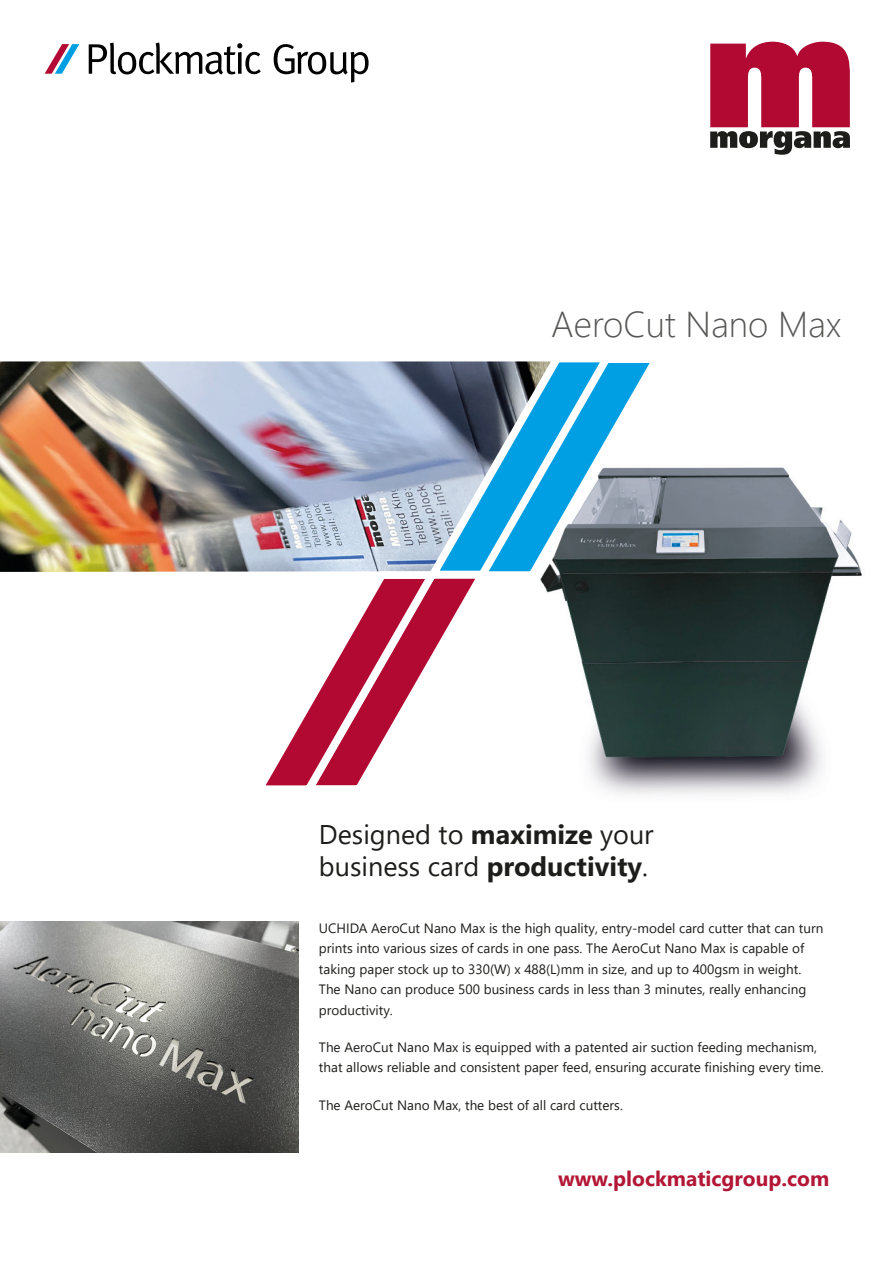
<style>
.page{position:relative;width:893px;height:1263px;background:#fff}
.page>*{position:absolute;margin:0;border:0;box-sizing:border-box;transform-origin:0 0}
.Paragraph_Style_1{font:300 36px "Segoe UI";color:#575756}
.Paragraph_Style_2{font:27px/32.4px "Segoe UI";color:#1d1d1b}
.Paragraph_Style_5{font:700 21px "Segoe UI";color:#b31736}
.Paragraph_Style_4{font:13.5px/20.4px "Segoe UI";color:#1d1d1b}
.s1{font-weight:700}
</style>
<div class="page">
<img style="left:0;top:361px;width:259px;height:211px">
<img style="left:606px;top:467px;width:256px;height:328px">
<svg style="left:710px;top:42px;width:140px;height:113px"></svg>
<svg style="left:661px;top:467px;width:9px;height:116px"></svg>
<svg style="left:259px;top:361px;width:402px;height:428px"></svg>
<svg style="left:246px;top:565px;width:199px;height:224px"></svg>
<svg style="left:89px;top:43px;width:172px;height:32px"></svg>
<svg style="left:274px;top:44px;width:95px;height:39px"></svg>
<svg style="left:45px;top:44px;width:34px;height:30px"></svg>
<img style="left:0;top:922px;width:299px;height:231px">
<p class="Paragraph_Style_1" style="left:551px;top:290px;width:291px">AeroCut Nano Max</p>
<p class="Paragraph_Style_2" style="left:319px;top:815px;width:336px">Designed to <span class="s1">maximize</span> your business card <span class="s1">productivity</span>.</p>
<p class="Paragraph_Style_4" style="left:319px;top:917px;width:506px">UCHIDA AeroCut Nano Max is the high quality, entry-model card cutter that can turn prints into various sizes of cards in one pass. The AeroCut Nano Max is capable of taking paper stock up to 330(W) x 488(L)mm in size, and up to 400gsm in weight.<br>The Nano can produce 500 business cards in less than 3 minutes, really enhancing productivity.</p>
<p class="Paragraph_Style_4" style="left:319px;top:1036px;width:506px">The AeroCut Nano Max is equipped with a patented air suction feeding mechanism, that allows reliable and consistent paper feed, ensuring accurate finishing every time.</p>
<p class="Paragraph_Style_4" style="left:319px;top:1094px;width:305px">The AeroCut Nano Max, the best of all card cutters.</p>
<p class="Paragraph_Style_5" style="left:558px;top:1159px;width:273px">www.plockmaticgroup.com</p>
</div>
